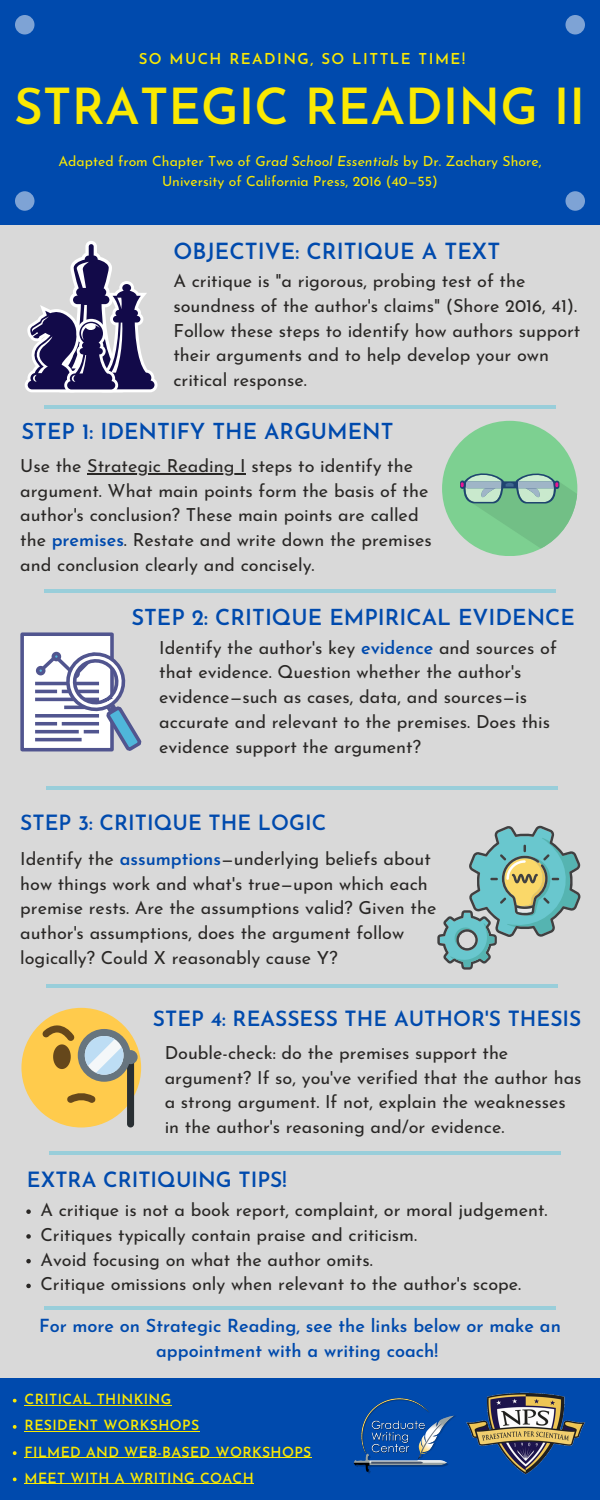
<style>
.page{position:relative;width:600px;height:1500px;background:#d9d9d9}
.page>*{position:absolute;margin:0;border:0;box-sizing:border-box;transform-origin:0 0}
.t1{font:600 49.6px "Josefin Sans";color:#fae903}
.t2{font:600 22.2px "Josefin Sans";color:#004aad}
.t3{font:600 22px "Josefin Sans";color:#004aad}
.t4{font:600 21px "Josefin Sans";color:#004aad}
.t5{font:18px/24.8px "Josefin Sans";color:#292725}
.t6{font:600 18px/24.8px "Josefin Sans";color:#004aad;text-align:center}
.t7{font:600 15px "Josefin Sans";letter-spacing:.1em;color:#fae903}
.t8{font:14px/19.5px "Josefin Sans";color:#fae903;text-align:center}
.t9{font:600 14px "Josefin Sans";letter-spacing:.025em;color:#fae903}
.s1{font-style:italic}
.s2{font-weight:600;color:#004aad}
</style>
<div class="page">
<div style="left:0;top:0;width:600px;height:225px;background:#004aad"></div>
<div style="left:15px;top:15px;width:19px;height:19px;background:#7ea3d5;border-radius:50%"></div>
<div style="left:566px;top:15px;width:19px;height:19px;background:#7ea3d5;border-radius:50%"></div>
<div style="left:566px;top:191px;width:19px;height:20px;background:#7ea3d5;border-radius:50%"></div>
<div style="left:15px;top:191px;width:19px;height:20px;background:#7ea3d5;border-radius:50%"></div>
<hr style="left:44px;top:405px;width:512px;height:4px;background:#99ceda">
<hr style="left:44px;top:589px;width:512px;height:3px;background:#00b6de">
<hr style="left:46px;top:786px;width:512px;height:4px;background:#99ceda">
<hr style="left:46px;top:984px;width:512px;height:4px;background:#99ceda">
<hr style="left:50px;top:1151px;width:511px;height:4px;background:#99ceda">
<hr style="left:44px;top:1306px;width:512px;height:3px;background:#00b6de">
<div style="left:0;top:1378px;width:600px;height:122px;background:#004aad"></div>
<img style="left:467px;top:1392px;width:118px;height:83px">
<img style="left:353px;top:1398px;width:103px;height:76px">
<svg style="left:437px;top:825px;width:144px;height:145px"></svg>
<div style="left:21px;top:1008px;width:120px;height:120px;background:#ffcb4c;border-radius:50%"></div>
<div style="left:127px;top:1054px;width:7px;height:74px;background:#292f33;border-radius:4px"></div>
<svg style="left:67px;top:1093px;width:29px;height:10px"></svg>
<svg style="left:42px;top:1025px;width:96px;height:57px"></svg>
<div style="left:22px;top:634px;width:90px;height:116px;background:#fff"></div>
<div style="left:20px;top:632px;width:94px;height:119px;border:4px solid #51558f"></div>
<hr style="left:35px;top:682px;width:64px;height:3px;background:#51558f">
<hr style="left:35px;top:690px;width:22px;height:3px;background:#51558f">
<hr style="left:35px;top:698px;width:44px;height:3px;background:#51558f">
<hr style="left:35px;top:730px;width:44px;height:3px;background:#51558f">
<hr style="left:35px;top:738px;width:47px;height:3px;background:#51558f">
<svg style="left:36px;top:650px;width:106px;height:102px"></svg>
<div style="left:442px;top:421px;width:135px;height:135px;background:#7dd091;border-radius:50%"></div>
<svg style="left:460px;top:471px;width:117px;height:78px"></svg>
<svg style="left:25px;top:241px;width:132px;height:151px"></svg>
<hr style="left:87px;top:473px;width:159px;height:2px;background:#292725">
<svg style="left:13px;top:1399px;width:4px;height:3px"></svg>
<hr style="left:25px;top:1405px;width:147px;height:1px;background:#fae903">
<svg style="left:13px;top:1425px;width:4px;height:4px"></svg>
<hr style="left:25px;top:1431px;width:175px;height:1px;background:#fae903">
<svg style="left:13px;top:1451px;width:4px;height:4px"></svg>
<hr style="left:25px;top:1457px;width:287px;height:1px;background:#fae903">
<svg style="left:13px;top:1478px;width:4px;height:3px"></svg>
<hr style="left:25px;top:1484px;width:229px;height:1px;background:#fae903">
<svg style="left:26px;top:1209px;width:5px;height:5px"></svg>
<svg style="left:26px;top:1234px;width:5px;height:5px"></svg>
<svg style="left:26px;top:1259px;width:5px;height:4px"></svg>
<svg style="left:26px;top:1284px;width:5px;height:4px"></svg>
<p class="t7" style="left:139px;top:53px;width:328px">SO MUCH READING, SO LITTLE TIME!</p>
<p class="t1" style="left:14px;top:87px;width:573px">STRATEGIC READING II</p>
<p class="t8" style="left:58px;top:153px;width:485px">Adapted from Chapter Two of <span class="s1">Grad School Essentials</span> by Dr. Zachary Shore,<br>University of California Press, 2016 (40—55)</p>
<p class="t2" style="left:173px;top:243px;width:328px">OBJECTIVE: CRITIQUE A TEXT</p>
<p class="t5" style="left:173px;top:270px;width:409px">A critique is "a rigorous, probing test of the soundness of the author's claims" (Shore 2016, 41).<br>Follow these steps to identify how authors support their arguments and to help develop your own critical response.</p>
<p class="t3" style="left:21px;top:423px;width:374px">STEP 1: IDENTIFY THE ARGUMENT</p>
<p class="t5" style="left:20px;top:455px;width:413px">Use the Strategic Reading I steps to identify the argument. What main points form the basis of the author's conclusion? These main points are called the <span class="s2">premises</span>. Restate and write down the premises and conclusion clearly and concisely.</p>
<p class="t3" style="left:131px;top:609px;width:445px">STEP 2: CRITIQUE EMPIRICAL EVIDENCE</p>
<p class="t5" style="left:159px;top:637px;width:399px">Identify the author's key <span class="s2">evidence</span> and sources of that evidence. Question whether the author's evidence—such as cases, data, and sources—is accurate and relevant to the premises. Does this evidence support the argument?</p>
<p class="t4" style="left:20px;top:815px;width:308px">STEP 3: CRITIQUE THE LOGIC</p>
<p class="t5" style="left:20px;top:848px;width:418px">Identify the <span class="s2">assumptions</span>—underlying beliefs about how things work and what's true—upon which each premise rests. Are the assumptions valid? Given the author's assumptions, does the argument follow logically? Could X reasonably cause Y?</p>
<p class="t4" style="left:153px;top:1010px;width:430px">STEP 4: REASSESS THE AUTHOR'S THESIS</p>
<p class="t5" style="left:165px;top:1042px;width:418px">Double-check: do the premises support the argument? If so, you've verified that the author has a strong argument. If not, explain the weaknesses in the author's reasoning and/or evidence.</p>
<p class="t4" style="left:27px;top:1171px;width:261px">EXTRA CRITIQUING TIPS!</p>
<p class="t5" style="left:40px;top:1199px;width:509px">A critique is not a book report, complaint, or moral judgement.</p>
<p class="t5" style="left:40px;top:1224px;width:378px">Critiques typically contain praise and criticism.</p>
<p class="t5" style="left:40px;top:1249px;width:334px">Avoid focusing on what the author omits.</p>
<p class="t5" style="left:40px;top:1274px;width:482px">Critique omissions only when relevant to the author's scope.</p>
<p class="t6" style="left:39px;top:1315px;width:523px">For more on Strategic Reading, see the links below or make an appointment with a writing coach!</p>
<p class="t9" style="left:25px;top:1394px;width:148px">CRITICAL THINKING</p>
<p class="t9" style="left:25px;top:1420px;width:176px">RESIDENT WORKSHOPS</p>
<p class="t9" style="left:25px;top:1446px;width:288px">FILMED AND WEB-BASED WORKSHOPS</p>
<p class="t9" style="left:25px;top:1472px;width:231px">MEET WITH A WRITING COACH</p>
</div>
